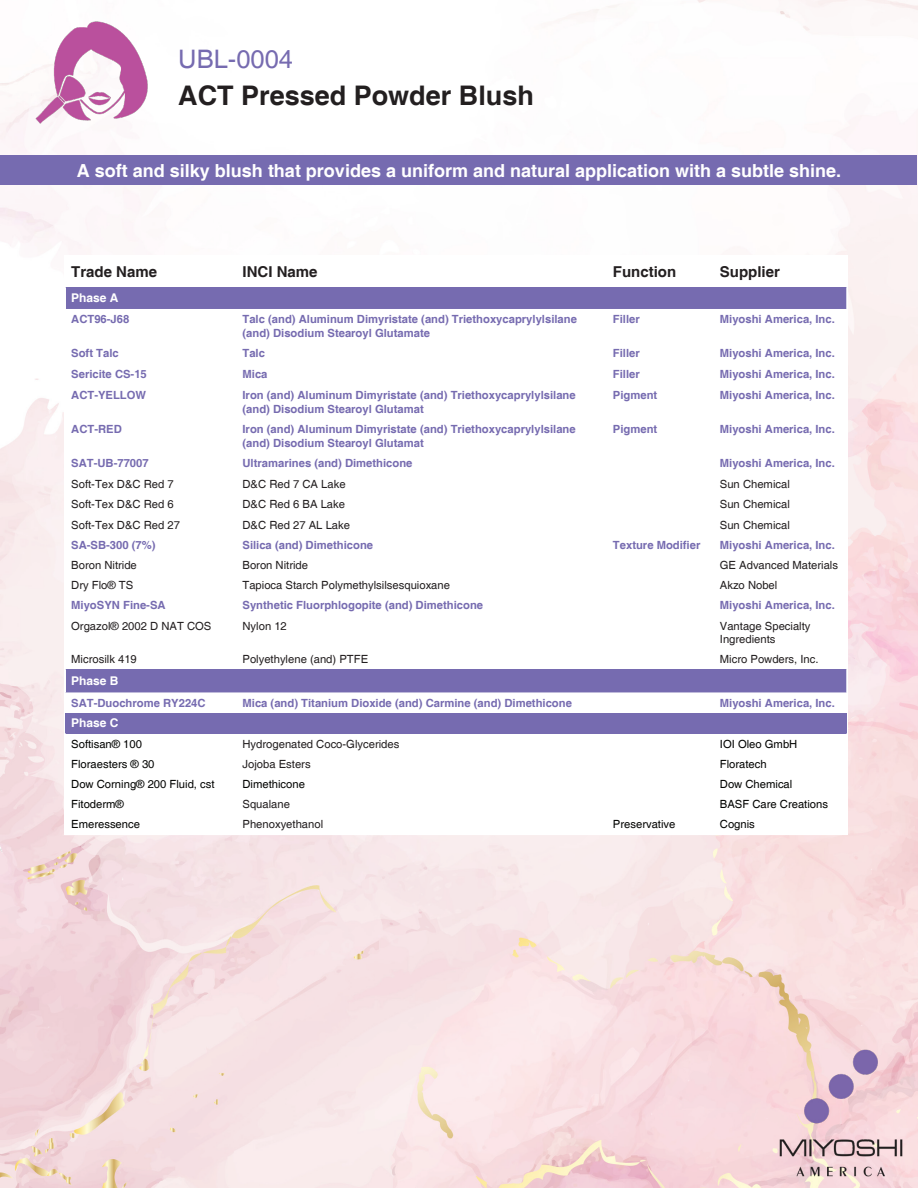
<style>
.page{position:relative;width:918px;height:1188px;background:#fff}
.page>*{position:absolute;margin:0;border:0;box-sizing:border-box;transform-origin:0 0}
.t1{font:700 27px "Helvetica";color:#231f20}
.t2{font:25.5px "Helvetica";color:#766bb0}
.t3{font:700 18px "Helvetica";color:#fff}
.t4{font:700 15px "Helvetica";color:#231f20}
.t5{font:700 12px "Helvetica";color:#fff}
.t6{font:700 11.25px/13.5px "Helvetica";color:#766bb0}
.t7{font:11.25px/13.5px "Helvetica";color:#231f20}
.t8{font:11.25px "Helvetica";color:#040503}
</style>
<div class="page">
<img style="left:0;top:0;width:918px;height:1188px">
<img style="left:775px;top:1048px;width:131px;height:130px">
<div style="left:1px;top:156px;width:916px;height:29px;background:#766bb0"></div>
<img style="left:31px;top:21px;width:123px;height:102px">
<svg style="left:64px;top:257px;width:784px;height:476px"></svg>
<div style="left:65px;top:288px;width:782px;height:21px;background:#766bb0"></div>
<svg style="left:66px;top:309px;width:780px;height:360px"></svg>
<div style="left:65px;top:669px;width:782px;height:23px;background:#766bb0"></div>
<svg style="left:66px;top:692px;width:780px;height:142px"></svg>
<div style="left:65px;top:713px;width:782px;height:20px;background:#766bb0"></div>
<hr style="left:64px;top:256px;width:173px;height:1px;background:#fff">
<hr style="left:64px;top:257px;width:2px;height:31px;background:#fff">
<hr style="left:237px;top:256px;width:370px;height:1px;background:#fff">
<hr style="left:607px;top:256px;width:107px;height:1px;background:#fff">
<hr style="left:714px;top:256px;width:134px;height:1px;background:#fff">
<hr style="left:846px;top:257px;width:2px;height:31px;background:#fff">
<hr style="left:64px;top:288px;width:2px;height:21px;background:#fff">
<hr style="left:846px;top:288px;width:2px;height:21px;background:#fff">
<hr style="left:64px;top:309px;width:2px;height:34px;background:#fff">
<hr style="left:846px;top:309px;width:2px;height:34px;background:#fff">
<hr style="left:64px;top:343px;width:2px;height:21px;background:#fff">
<hr style="left:846px;top:343px;width:2px;height:21px;background:#fff">
<hr style="left:64px;top:364px;width:2px;height:21px;background:#fff">
<hr style="left:846px;top:364px;width:2px;height:21px;background:#fff">
<hr style="left:64px;top:385px;width:2px;height:34px;background:#fff">
<hr style="left:846px;top:385px;width:2px;height:34px;background:#fff">
<hr style="left:64px;top:419px;width:2px;height:34px;background:#fff">
<hr style="left:846px;top:419px;width:2px;height:34px;background:#fff">
<hr style="left:64px;top:453px;width:2px;height:21px;background:#fff">
<hr style="left:846px;top:453px;width:2px;height:21px;background:#fff">
<hr style="left:64px;top:474px;width:2px;height:20px;background:#fff">
<hr style="left:846px;top:474px;width:2px;height:20px;background:#fff">
<hr style="left:64px;top:494px;width:2px;height:20px;background:#fff">
<hr style="left:846px;top:494px;width:2px;height:20px;background:#fff">
<hr style="left:64px;top:514px;width:2px;height:21px;background:#fff">
<hr style="left:846px;top:514px;width:2px;height:21px;background:#fff">
<hr style="left:64px;top:535px;width:2px;height:20px;background:#fff">
<hr style="left:846px;top:535px;width:2px;height:20px;background:#fff">
<hr style="left:64px;top:555px;width:2px;height:20px;background:#fff">
<hr style="left:846px;top:555px;width:2px;height:20px;background:#fff">
<hr style="left:64px;top:575px;width:2px;height:20px;background:#fff">
<hr style="left:846px;top:575px;width:2px;height:20px;background:#fff">
<hr style="left:64px;top:595px;width:2px;height:20px;background:#fff">
<hr style="left:846px;top:595px;width:2px;height:20px;background:#fff">
<hr style="left:64px;top:615px;width:2px;height:34px;background:#fff">
<hr style="left:846px;top:615px;width:2px;height:34px;background:#fff">
<hr style="left:64px;top:649px;width:2px;height:20px;background:#fff">
<hr style="left:846px;top:649px;width:2px;height:20px;background:#fff">
<hr style="left:64px;top:669px;width:2px;height:23px;background:#fff">
<hr style="left:846px;top:669px;width:2px;height:23px;background:#fff">
<hr style="left:64px;top:692px;width:2px;height:21px;background:#fff">
<hr style="left:846px;top:692px;width:2px;height:21px;background:#fff">
<hr style="left:846px;top:733px;width:2px;height:21px;background:#fff">
<hr style="left:846px;top:754px;width:2px;height:20px;background:#fff">
<hr style="left:846px;top:774px;width:2px;height:20px;background:#fff">
<hr style="left:846px;top:794px;width:2px;height:20px;background:#fff">
<hr style="left:846px;top:814px;width:2px;height:20px;background:#fff">
<hr style="left:64px;top:733px;width:2px;height:21px;background:#fff">
<hr style="left:64px;top:754px;width:2px;height:20px;background:#fff">
<hr style="left:64px;top:774px;width:2px;height:20px;background:#fff">
<hr style="left:64px;top:794px;width:2px;height:20px;background:#fff">
<hr style="left:64px;top:814px;width:2px;height:20px;background:#fff">
<hr style="left:64px;top:834px;width:173px;height:1px;background:#fff">
<hr style="left:237px;top:834px;width:370px;height:1px;background:#fff">
<hr style="left:607px;top:834px;width:107px;height:1px;background:#fff">
<hr style="left:714px;top:834px;width:134px;height:1px;background:#fff">
<p class="t2" style="left:178px;top:45px;width:116px">UBL-0004</p>
<p class="t1" style="left:178px;top:79px;width:357px">ACT Pressed Powder Blush</p>
<p class="t3" style="left:77px;top:160px;width:766px">A soft and silky blush that provides a uniform and natural application with a subtle shine.</p>
<p class="t4" style="left:71px;top:263px;width:87px">Trade Name</p>
<p class="t4" style="left:243px;top:263px;width:77px">INCI Name</p>
<p class="t4" style="left:613px;top:263px;width:65px">Function</p>
<p class="t4" style="left:720px;top:263px;width:62px">Supplier</p>
<p class="t5" style="left:71px;top:291px;width:49px">Phase A</p>
<p class="t6" style="left:71px;top:313px;width:60px">ACT96-J68</p>
<p class="t6" style="left:243px;top:313px;width:336px">Talc (and) Aluminum Dimyristate (and) Triethoxycaprylylsilane (and) Disodium Stearoyl Glutamate</p>
<p class="t6" style="left:613px;top:313px;width:28px">Filler</p>
<p class="t6" style="left:720px;top:313px;width:117px">Miyoshi America, Inc.</p>
<p class="t6" style="left:71px;top:347px;width:49px">Soft Talc</p>
<p class="t6" style="left:243px;top:347px;width:24px">Talc</p>
<p class="t6" style="left:613px;top:347px;width:28px">Filler</p>
<p class="t6" style="left:720px;top:347px;width:117px">Miyoshi America, Inc.</p>
<p class="t6" style="left:71px;top:368px;width:77px">Sericite CS-15</p>
<p class="t6" style="left:243px;top:368px;width:27px">Mica</p>
<p class="t6" style="left:613px;top:368px;width:28px">Filler</p>
<p class="t6" style="left:720px;top:368px;width:117px">Miyoshi America, Inc.</p>
<p class="t6" style="left:71px;top:389px;width:76px">ACT-YELLOW</p>
<p class="t6" style="left:243px;top:389px;width:335px">Iron (and) Aluminum Dimyristate (and) Triethoxycaprylylsilane (and) Disodium Stearoyl Glutamat</p>
<p class="t6" style="left:613px;top:389px;width:46px">Pigment</p>
<p class="t6" style="left:720px;top:389px;width:117px">Miyoshi America, Inc.</p>
<p class="t6" style="left:71px;top:423px;width:52px">ACT-RED</p>
<p class="t6" style="left:243px;top:423px;width:335px">Iron (and) Aluminum Dimyristate (and) Triethoxycaprylylsilane (and) Disodium Stearoyl Glutamat</p>
<p class="t6" style="left:613px;top:423px;width:46px">Pigment</p>
<p class="t6" style="left:720px;top:423px;width:117px">Miyoshi America, Inc.</p>
<p class="t6" style="left:71px;top:457px;width:79px">SAT-UB-77007</p>
<p class="t6" style="left:243px;top:457px;width:172px">Ultramarines (and) Dimethicone</p>
<p class="t6" style="left:720px;top:457px;width:117px">Miyoshi America, Inc.</p>
<p class="t7" style="left:71px;top:478px;width:104px">Soft-Tex D&amp;C Red 7</p>
<p class="t7" style="left:243px;top:478px;width:105px">D&amp;C Red 7 CA Lake</p>
<p class="t7" style="left:720px;top:478px;width:72px">Sun Chemical</p>
<p class="t7" style="left:71px;top:498px;width:104px">Soft-Tex D&amp;C Red 6</p>
<p class="t7" style="left:243px;top:498px;width:104px">D&amp;C Red 6 BA Lake</p>
<p class="t7" style="left:720px;top:498px;width:72px">Sun Chemical</p>
<p class="t7" style="left:71px;top:518px;width:110px">Soft-Tex D&amp;C Red 27</p>
<p class="t7" style="left:243px;top:518px;width:109px">D&amp;C Red 27 AL Lake</p>
<p class="t7" style="left:720px;top:518px;width:72px">Sun Chemical</p>
<p class="t6" style="left:71px;top:539px;width:86px">SA-SB-300 (7%)</p>
<p class="t6" style="left:243px;top:539px;width:132px">Silica (and) Dimethicone</p>
<p class="t6" style="left:613px;top:539px;width:89px">Texture Modifier</p>
<p class="t6" style="left:720px;top:539px;width:117px">Miyoshi America, Inc.</p>
<p class="t7" style="left:71px;top:559px;width:67px">Boron Nitride</p>
<p class="t7" style="left:243px;top:559px;width:67px">Boron Nitride</p>
<p class="t7" style="left:720px;top:559px;width:120px">GE Advanced Materials</p>
<p class="t7" style="left:71px;top:579px;width:64px">Dry Flo® TS</p>
<p class="t7" style="left:243px;top:579px;width:209px">Tapioca Starch Polymethylsilsesquioxane</p>
<p class="t7" style="left:720px;top:579px;width:59px">Akzo Nobel</p>
<p class="t6" style="left:71px;top:599px;width:96px">MiyoSYN Fine-SA</p>
<p class="t6" style="left:243px;top:599px;width:242px">Synthetic Fluorphlogopite (and) Dimethicone</p>
<p class="t6" style="left:720px;top:599px;width:117px">Miyoshi America, Inc.</p>
<p class="t7" style="left:71px;top:619px;width:142px">Orgazol® 2002 D NAT COS</p>
<p class="t7" style="left:243px;top:619px;width:46px">Nylon 12</p>
<p class="t7" style="left:720px;top:619px;width:92px">Vantage Specialty<br>Ingredients</p>
<p class="t7" style="left:71px;top:653px;width:67px">Microsilk 419</p>
<p class="t7" style="left:243px;top:653px;width:127px">Polyethylene (and) PTFE</p>
<p class="t7" style="left:720px;top:653px;width:100px">Micro Powders, Inc.</p>
<p class="t5" style="left:71px;top:674px;width:49px">Phase B</p>
<p class="t6" style="left:71px;top:697px;width:136px">SAT-Duochrome RY224C</p>
<p class="t6" style="left:243px;top:697px;width:331px">Mica (and) Titanium Dioxide (and) Carmine (and) Dimethicone</p>
<p class="t6" style="left:720px;top:697px;width:117px">Miyoshi America, Inc.</p>
<p class="t5" style="left:71px;top:716px;width:49px">Phase C</p>
<p class="t8" style="left:71px;top:737px;width:72px">Softisan® 100</p>
<p class="t7" style="left:243px;top:737px;width:158px">Hydrogenated Coco-Glycerides</p>
<p class="t8" style="left:720px;top:737px;width:79px">IOI Oleo GmbH</p>
<p class="t8" style="left:71px;top:757px;width:85px">Floraesters ® 30</p>
<p class="t7" style="left:243px;top:757px;width:70px">Jojoba Esters</p>
<p class="t8" style="left:720px;top:757px;width:48px">Floratech</p>
<p class="t8" style="left:71px;top:778px;width:145px">Dow Corning® 200 Fluid, cst</p>
<p class="t8" style="left:243px;top:778px;width:64px">Dimethicone</p>
<p class="t8" style="left:720px;top:778px;width:74px">Dow Chemical</p>
<p class="t8" style="left:71px;top:798px;width:54px">Fitoderm®</p>
<p class="t7" style="left:243px;top:798px;width:49px">Squalane</p>
<p class="t8" style="left:720px;top:798px;width:110px">BASF Care Creations</p>
<p class="t8" style="left:71px;top:818px;width:70px">Emeressence</p>
<p class="t7" style="left:243px;top:818px;width:82px">Phenoxyethanol</p>
<p class="t8" style="left:613px;top:818px;width:64px">Preservative</p>
<p class="t8" style="left:720px;top:818px;width:37px">Cognis</p>
</div>
